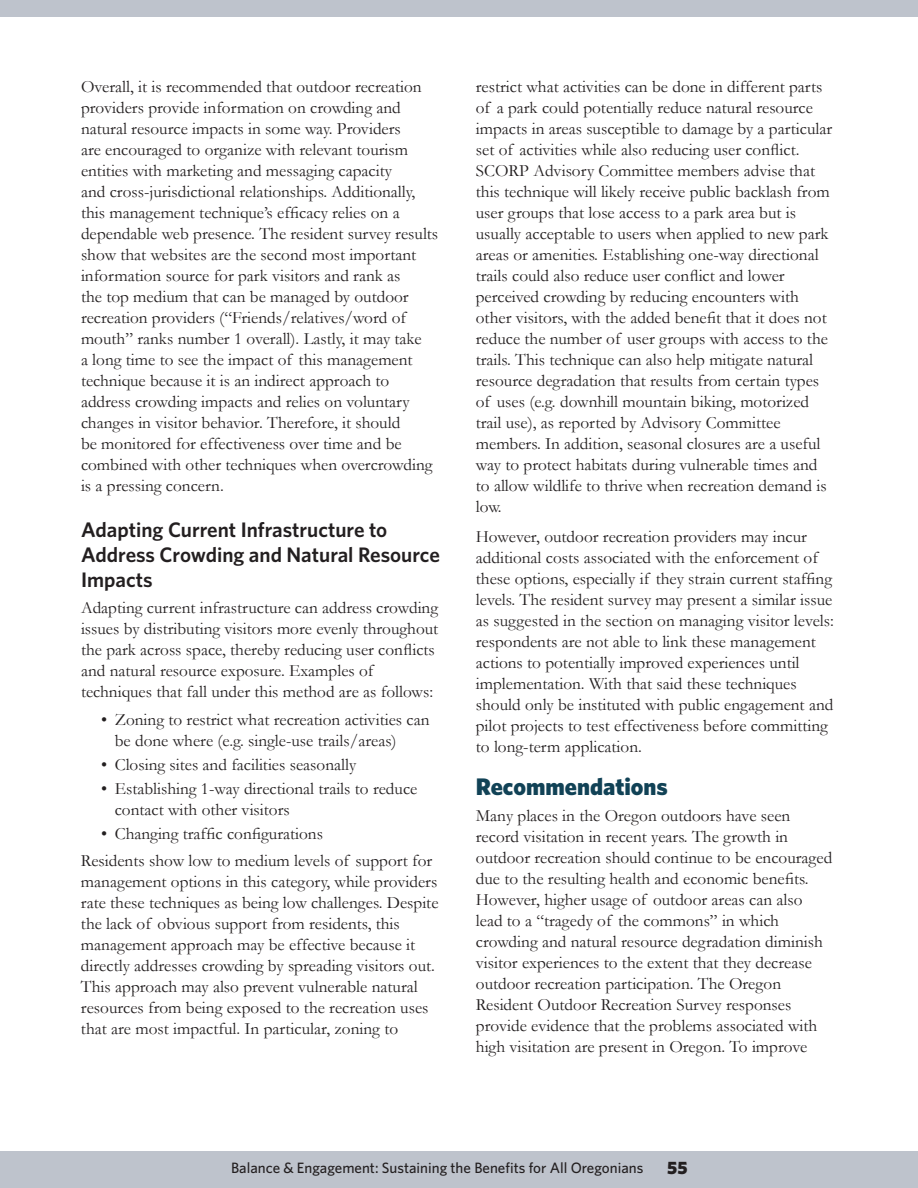
<style>
.page{position:relative;width:918px;height:1188px;background:#fff}
.page>*{position:absolute;margin:0;border:0;box-sizing:border-box;transform-origin:0 0}
.Section_Head{font:900 24px "Whitney";color:#114256}
.Section_Subhead{font:600 21px/25.2px "Whitney";color:#231f20}
.t1{font:900 18px "Whitney";color:#231f20}
.Body_Text{font:17.25px/21px "Garamond";color:#231f20}
.Body_Text__Bullets{font:17.25px/21px "Garamond";color:#231f20}
.t2{font:500 15px "Whitney";color:#231f20}
</style>
<div class="page">
<div style="left:0;top:1151px;width:918px;height:37px;background:#bec3cc"></div>
<div style="left:0;top:0;width:918px;height:17px;background:#bec3cc"></div>
<p class="Body_Text" style="left:81px;top:76px;width:359px">Overall, it is recommended that outdoor recreation providers provide information on crowding and natural resource impacts in some way. Providers<br>are encouraged to organize with relevant tourism entities with marketing and messaging capacity<br>and cross-jurisdictional relationships. Additionally, this management technique’s efficacy relies on a dependable web presence. The resident survey results show that websites are the second most important information source for park visitors and rank as<br>the top medium that can be managed by outdoor recreation providers (“Friends/relatives/word of mouth” ranks number 1 overall). Lastly, it may take<br>a long time to see the impact of this management technique because it is an indirect approach to address crowding impacts and relies on voluntary changes in visitor behavior. Therefore, it should<br>be monitored for effectiveness over time and be combined with other techniques when overcrowding is a pressing concern.</p>
<h5 class="Section_Subhead" style="left:81px;top:516px;width:360px">Adapting Current Infrastructure to<br>Address Crowding and Natural Resource<br>Impacts</h5>
<p class="Body_Text" style="left:81px;top:597px;width:359px">Adapting current infrastructure can address crowding issues by distributing visitors more evenly throughout the park across space, thereby reducing user conflicts and natural resource exposure. Examples of techniques that fall under this method are as follows:</p>
<p class="Body_Text__Bullets" style="left:115px;top:709px;width:316px;text-indent:-14px">• Zoning to restrict what recreation activities can be done where (e.g. single-use trails/areas)</p>
<p class="Body_Text__Bullets" style="left:101px;top:754px;width:256px">• Closing sites and facilities seasonally</p>
<p class="Body_Text__Bullets" style="left:115px;top:778px;width:304px;text-indent:-14px">• Establishing 1-way directional trails to reduce contact with other visitors</p>
<p class="Body_Text__Bullets" style="left:101px;top:823px;width:223px">• Changing traffic configurations</p>
<p class="Body_Text" style="left:81px;top:850px;width:359px">Residents show low to medium levels of support for management options in this category, while providers rate these techniques as being low challenges. Despite the lack of obvious support from residents, this management approach may be effective because it directly addresses crowding by spreading visitors out.<br>This approach may also prevent vulnerable natural resources from being exposed to the recreation uses that are most impactful. In particular, zoning to</p>
<p class="Body_Text" style="left:476px;top:76px;width:358px">restrict what activities can be done in different parts of a park could potentially reduce natural resource impacts in areas susceptible to damage by a particular set of activities while also reducing user conflict.<br>SCORP Advisory Committee members advise that this technique will likely receive public backlash from user groups that lose access to a park area but is usually acceptable to users when applied to new park areas or amenities. Establishing one-way directional trails could also reduce user conflict and lower perceived crowding by reducing encounters with other visitors, with the added benefit that it does not reduce the number of user groups with access to the trails. This technique can also help mitigate natural resource degradation that results from certain types of uses (e.g. downhill mountain biking, motorized trail use), as reported by Advisory Committee members. In addition, seasonal closures are a useful way to protect habitats during vulnerable times and to allow wildlife to thrive when recreation demand is low.</p>
<p class="Body_Text" style="left:476px;top:526px;width:360px">However, outdoor recreation providers may incur additional costs associated with the enforcement of these options, especially if they strain current staffing levels. The resident survey may present a similar issue as suggested in the section on managing visitor levels: respondents are not able to link these management actions to potentially improved experiences until implementation. With that said these techniques should only be instituted with public engagement and pilot projects to test effectiveness before committing to long-term application.</p>
<h4 class="Section_Head" style="left:476px;top:770px;width:193px">Recommendations</h4>
<p class="Body_Text" style="left:476px;top:805px;width:358px">Many places in the Oregon outdoors have seen record visitation in recent years. The growth in outdoor recreation should continue to be encouraged due to the resulting health and economic benefits.<br>However, higher usage of outdoor areas can also lead to a “tragedy of the commons” in which crowding and natural resource degradation diminish visitor experiences to the extent that they decrease outdoor recreation participation. The Oregon Resident Outdoor Recreation Survey responses provide evidence that the problems associated with high visitation are present in Oregon. To improve</p>
<p class="t2" style="left:231px;top:1158px;width:414px">Balance &amp; Engagement: Sustaining the Benefits for All Oregonians</p>
<p class="t1" style="left:667px;top:1155px;width:22px">55</p>
</div>
